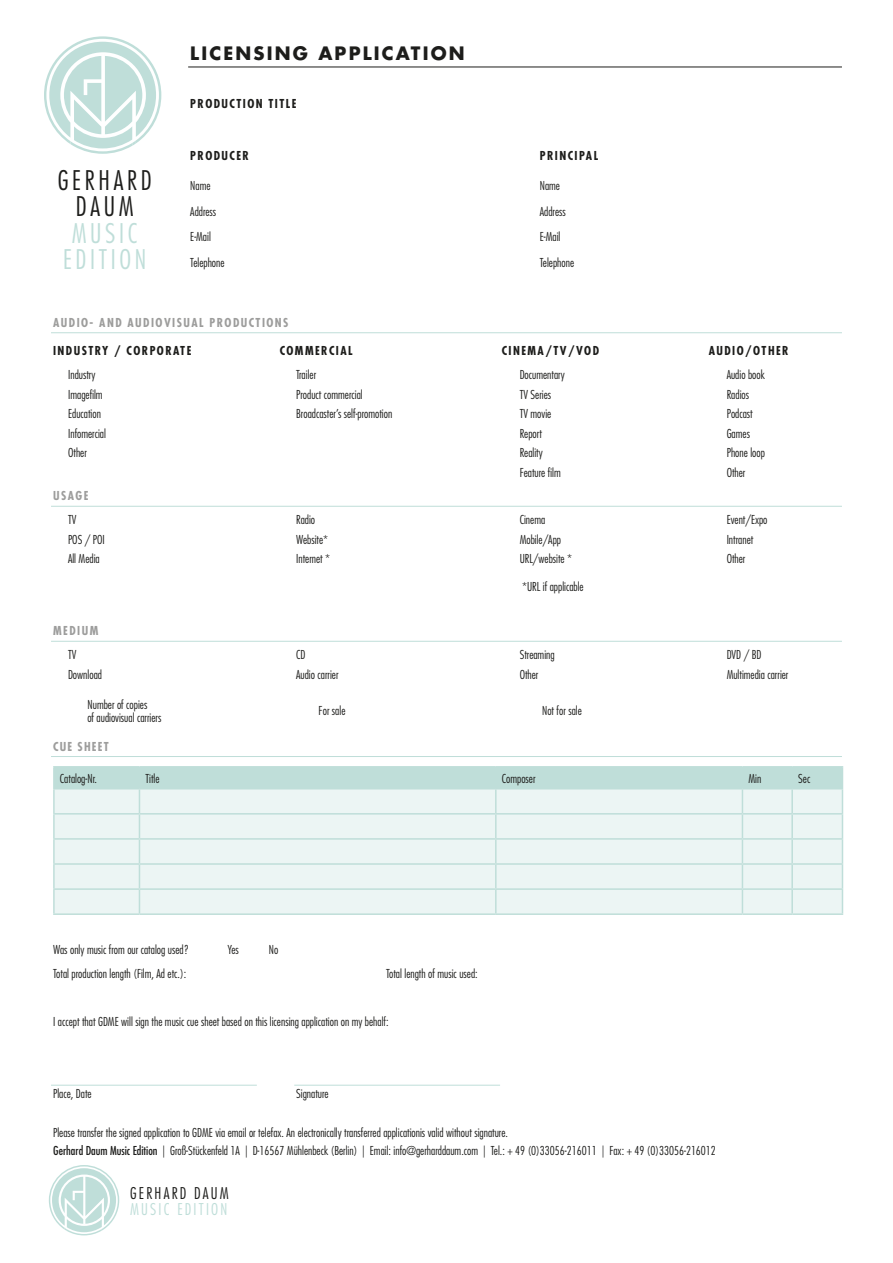
<style>
.page{position:relative;width:893px;height:1263px;background:#fff}
.page>*{position:absolute;margin:0;border:0;box-sizing:border-box;transform-origin:0 0}
.t1{font:300 condensed 26.4px/26.1px "Futura Std";letter-spacing:.14em;color:#bfded9;text-align:center}
.t2{font:300 condensed 26.4px/26.1px "Futura Std";letter-spacing:.14em;color:#1d1d1b;text-align:center}
.t3{font:700 18px "Futura Std";letter-spacing:.12em;color:#1d1d1b}
.t4{font:300 condensed 15.75px "Futura Std";letter-spacing:.14em;color:#bfded9}
.t5{font:300 condensed 15.75px "Futura Std";letter-spacing:.14em;color:#1d1d1b}
.t6{font:300 condensed 12px/18px "Futura Std";color:#1d1d1b}
.t7{font:700 condensed 12px "Futura Std";letter-spacing:.12em;color:#1d1d1b}
.t8{font:700 condensed 12px "Futura Std";letter-spacing:.12em;color:#9d9d9c}
.t9{font:700 condensed 12px "Futura Std";letter-spacing:.1em;color:#9d9d9c}
.s1{font-weight:400}
</style>
<div class="page">
<hr style="left:53px;top:766px;width:86px;height:1px;background:#bfded9">
<hr style="left:53px;top:767px;width:2px;height:21px;background:#bfded9">
<hr style="left:139px;top:766px;width:357px;height:1px;background:#bfded9">
<hr style="left:496px;top:766px;width:246px;height:1px;background:#bfded9">
<hr style="left:742px;top:766px;width:50px;height:1px;background:#bfded9">
<hr style="left:792px;top:766px;width:51px;height:1px;background:#bfded9">
<hr style="left:53px;top:788px;width:86px;height:1px;background:#bfded9">
<hr style="left:53px;top:789px;width:2px;height:24px;background:#bfded9">
<hr style="left:53px;top:813px;width:86px;height:1px;background:#bfded9">
<hr style="left:53px;top:814px;width:2px;height:24px;background:#bfded9">
<hr style="left:53px;top:838px;width:86px;height:2px;background:#bfded9">
<hr style="left:53px;top:840px;width:2px;height:23px;background:#bfded9">
<hr style="left:53px;top:863px;width:86px;height:2px;background:#bfded9">
<hr style="left:53px;top:865px;width:2px;height:23px;background:#bfded9">
<hr style="left:53px;top:888px;width:86px;height:2px;background:#bfded9">
<hr style="left:53px;top:890px;width:2px;height:23px;background:#bfded9">
<svg style="left:54px;top:767px;width:789px;height:146px;background:#e2f0ee"></svg>
<hr style="left:53px;top:913px;width:86px;height:2px;background:#bfded9">
<hr style="left:139px;top:913px;width:357px;height:2px;background:#bfded9">
<hr style="left:496px;top:913px;width:246px;height:2px;background:#bfded9">
<hr style="left:742px;top:913px;width:50px;height:2px;background:#bfded9">
<hr style="left:792px;top:913px;width:51px;height:2px;background:#bfded9">
<svg style="left:44px;top:36px;width:117px;height:118px"></svg>
<hr style="left:188px;top:67px;width:654px;height:1px;background:#1d1d1b">
<hr style="left:51px;top:332px;width:791px;height:1px;background:#bfded9">
<hr style="left:51px;top:506px;width:791px;height:1px;background:#bfded9">
<hr style="left:51px;top:756px;width:791px;height:1px;background:#bfded9">
<hr style="left:51px;top:1085px;width:206px;height:1px;background:#bfded9">
<hr style="left:294px;top:1085px;width:206px;height:1px;background:#bfded9">
<hr style="left:51px;top:641px;width:791px;height:1px;background:#bfded9">
<svg style="left:49px;top:1165px;width:70px;height:70px"></svg>
<h1 class="t2" style="left:58px;top:168px;width:95px">GERHARD<br>DAUM</h1>
<h1 class="t1" style="left:63px;top:220px;width:85px">MUSIC<br>EDITION</h1>
<h2 class="t3" style="left:190px;top:41px;width:276px">LICENSING APPLICATION</h2>
<p class="t7" style="left:190px;top:96px;width:108px">PRODUCTION TITLE</p>
<p class="t7" style="left:190px;top:148px;width:60px">PRODUCER</p>
<p class="t7" style="left:540px;top:148px;width:60px">PRINCIPAL</p>
<p class="t6" style="left:190px;top:177px;width:22px">Name</p>
<p class="t6" style="left:540px;top:177px;width:22px">Name</p>
<p class="t6" style="left:190px;top:202px;width:28px">Address</p>
<p class="t6" style="left:540px;top:202px;width:28px">Address</p>
<p class="t6" style="left:190px;top:228px;width:22px">E-Mail</p>
<p class="t6" style="left:540px;top:228px;width:22px">E-Mail</p>
<p class="t6" style="left:190px;top:253px;width:36px">Telephone</p>
<p class="t6" style="left:540px;top:253px;width:36px">Telephone</p>
<p class="t8" style="left:53px;top:315px;width:237px">AUDIO- AND AUDIOVISUAL PRODUCTIONS</p>
<p class="t7" style="left:53px;top:343px;width:140px">INDUSTRY / CORPORATE</p>
<p class="t7" style="left:280px;top:343px;width:75px">COMMERCIAL</p>
<p class="t7" style="left:502px;top:343px;width:99px">CINEMA/TV/VOD</p>
<p class="t7" style="left:709px;top:343px;width:81px">AUDIO/OTHER</p>
<p class="t6" style="left:68px;top:366px;width:29px">Industry</p>
<p class="t6" style="left:296px;top:366px;width:21px">Trailer</p>
<p class="t6" style="left:520px;top:366px;width:47px">Documentary</p>
<p class="t6" style="left:727px;top:366px;width:40px">Audio book</p>
<p class="t6" style="left:68px;top:385px;width:36px">Imagefilm</p>
<p class="t6" style="left:296px;top:385px;width:68px">Product commercial</p>
<p class="t6" style="left:520px;top:385px;width:33px">TV Series</p>
<p class="t6" style="left:727px;top:385px;width:24px">Radios</p>
<p class="t6" style="left:68px;top:405px;width:34px">Education</p>
<p class="t6" style="left:296px;top:405px;width:98px">Broadcaster’s self-promotion</p>
<p class="t6" style="left:520px;top:405px;width:33px">TV movie</p>
<p class="t6" style="left:727px;top:405px;width:28px">Podcast</p>
<p class="t6" style="left:68px;top:424px;width:39px">Infomercial</p>
<p class="t6" style="left:520px;top:424px;width:24px">Report</p>
<p class="t6" style="left:727px;top:424px;width:25px">Games</p>
<p class="t6" style="left:68px;top:444px;width:20px">Other</p>
<p class="t6" style="left:520px;top:444px;width:25px">Reality</p>
<p class="t6" style="left:727px;top:444px;width:40px">Phone loop</p>
<p class="t6" style="left:520px;top:463px;width:43px">Feature film</p>
<p class="t6" style="left:727px;top:463px;width:20px">Other</p>
<p class="t8" style="left:53px;top:488px;width:37px">USAGE</p>
<p class="t6" style="left:68px;top:511px;width:10px">TV</p>
<p class="t6" style="left:296px;top:511px;width:21px">Radio</p>
<p class="t6" style="left:520px;top:511px;width:27px">Cinema</p>
<p class="t6" style="left:727px;top:511px;width:42px">Event/Expo</p>
<p class="t6" style="left:68px;top:530px;width:38px">POS / POI</p>
<p class="t6" style="left:296px;top:530px;width:34px">Website*</p>
<p class="t6" style="left:520px;top:530px;width:43px">Mobile/App</p>
<p class="t6" style="left:727px;top:530px;width:28px">Intranet</p>
<p class="t6" style="left:68px;top:550px;width:33px">All Media</p>
<p class="t6" style="left:296px;top:550px;width:36px">Internet *</p>
<p class="t6" style="left:520px;top:550px;width:54px">URL/website *</p>
<p class="t6" style="left:727px;top:550px;width:20px">Other</p>
<p class="t6" style="left:522px;top:577px;width:63px">*URL if applicable</p>
<p class="t8" style="left:53px;top:623px;width:47px">MEDIUM</p>
<p class="t6" style="left:68px;top:646px;width:10px">TV</p>
<p class="t6" style="left:296px;top:646px;width:11px">CD</p>
<p class="t6" style="left:520px;top:646px;width:37px">Streaming</p>
<p class="t6" style="left:727px;top:646px;width:36px">DVD / BD</p>
<p class="t6" style="left:68px;top:665px;width:36px">Download</p>
<p class="t6" style="left:296px;top:665px;width:44px">Audio carrier</p>
<p class="t6" style="left:520px;top:665px;width:20px">Other</p>
<p class="t6" style="left:727px;top:665px;width:63px">Multimedia carrier</p>
<p class="t6" style="left:88px;top:695px;width:61px">Number of copies</p>
<p class="t6" style="left:319px;top:701px;width:28px">For sale</p>
<p class="t6" style="left:542px;top:701px;width:41px">Not for sale</p>
<p class="t6" style="left:87px;top:709px;width:75px">of audiovisual carriers</p>
<p class="t9" style="left:53px;top:739px;width:57px">CUE SHEET</p>
<p class="t6" style="left:60px;top:769px;width:39px">Catalog-Nr.</p>
<p class="t6" style="left:145px;top:769px;width:16px">Title</p>
<p class="t6" style="left:502px;top:769px;width:35px">Composer</p>
<p class="t6" style="left:748px;top:769px;width:14px">Min</p>
<p class="t6" style="left:798px;top:769px;width:14px">Sec</p>
<p class="t6" style="left:53px;top:940px;width:137px">Was only music from our catalog used?</p>
<p class="t6" style="left:228px;top:940px;width:13px">Yes</p>
<p class="t6" style="left:269px;top:940px;width:11px">No</p>
<p class="t6" style="left:53px;top:964px;width:135px">Total production length (Film, Ad etc.):</p>
<p class="t6" style="left:386px;top:964px;width:93px">Total length of music used:</p>
<p class="t6" style="left:53px;top:1012px;width:337px">I accept that GDME will sign the music cue sheet based on this licensing application on my behalf:</p>
<p class="t6" style="left:53px;top:1084px;width:40px">Place, Date</p>
<p class="t6" style="left:296px;top:1084px;width:34px">Signature</p>
<p class="t6" style="left:53px;top:1123px;width:664px">Please transfer the signed application to GDME via email or telefax. An electronically transferred applicationis valid without signature.<br><span class="s1">Gerhard Daum Music Edition</span> | Groß-Stückenfeld 1A | D-16567 Mühlenbeck (Berlin) | Email: info@gerharddaum.com | Tel.: + 49 (0)33056-216011 | Fax: + 49 (0)33056-216012</p>
<h3 class="t5" style="left:130px;top:1184px;width:100px">GERHARD DAUM</h3>
<h3 class="t4" style="left:130px;top:1199px;width:99px">MUSIC EDITION</h3>
</div>
